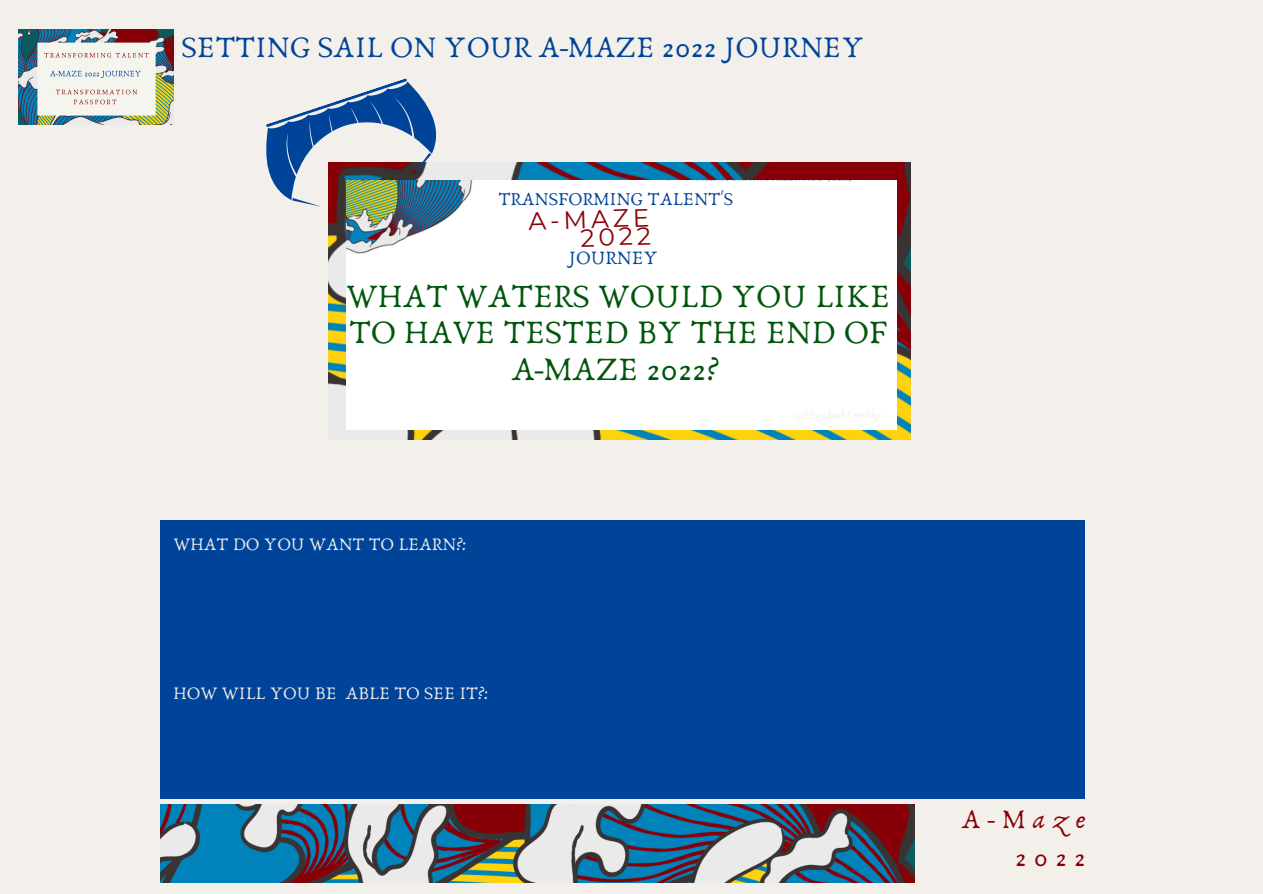
<style>
.page{position:relative;width:1263px;height:894px;background:#fff}
.page>*{position:absolute;margin:0;border:0;box-sizing:border-box;transform-origin:0 0}
.t1{font:33.9px/36.9px "Anaktoria";color:#00560c;text-align:center}
.t2{font:30.9px "Anaktoria";color:#00449a}
.t3{font:27.45px/37.7px "Anaktoria";letter-spacing:.265em;color:#880007;text-align:right}
.t4{font:24.9px/18.3px "Montserrat";color:#880007;text-align:right}
.t5{font:19.65px "Anaktoria";color:#00449a}
.t6{font:18.9px "Anaktoria";color:#00449a}
.t7{font:18.3px "Anaktoria";color:#edecea}
</style>
<div class="page">
<div style="left:0;top:0;width:1263px;height:893px;background:#f3efeb"></div>
<img style="left:329px;top:163px;width:582px;height:276px">
<div style="left:346px;top:181px;width:551px;height:248px;background:#fff"></div>
<img style="left:19px;top:29px;width:154px;height:96px">
<div style="left:160px;top:520px;width:925px;height:278px;background:#00449a"></div>
<img style="left:160px;top:804px;width:754px;height:78px">
<svg style="left:266px;top:78px;width:189px;height:143px"></svg>
<p class="t2" style="left:181px;top:28px;width:684px">SETTING SAIL ON YOUR A-MAZE 2022 JOURNEY</p>
<p class="t6" style="left:498px;top:187px;width:236px">TRANSFORMING TALENT'S</p>
<p class="t4" style="left:528px;top:212px;width:123px;rotate:-2deg">A-MAZE<br>2022</p>
<p class="t5" style="left:569px;top:245px;width:91px">JOURNEY</p>
<p class="t1" style="left:346px;top:278px;width:545px">WHAT WATERS WOULD YOU LIKE<br>TO HAVE TESTED BY THE END OF<br>A-MAZE 2022?</p>
<p class="t7" style="left:173px;top:533px;width:295px">WHAT DO YOU WANT TO LEARN?:</p>
<p class="t7" style="left:173px;top:682px;width:316px">HOW WILL YOU BE ABLE TO SEE IT?:</p>
<p class="t3" style="left:962px;top:801px;width:125px">A-Maze<br>2022</p>
</div>
